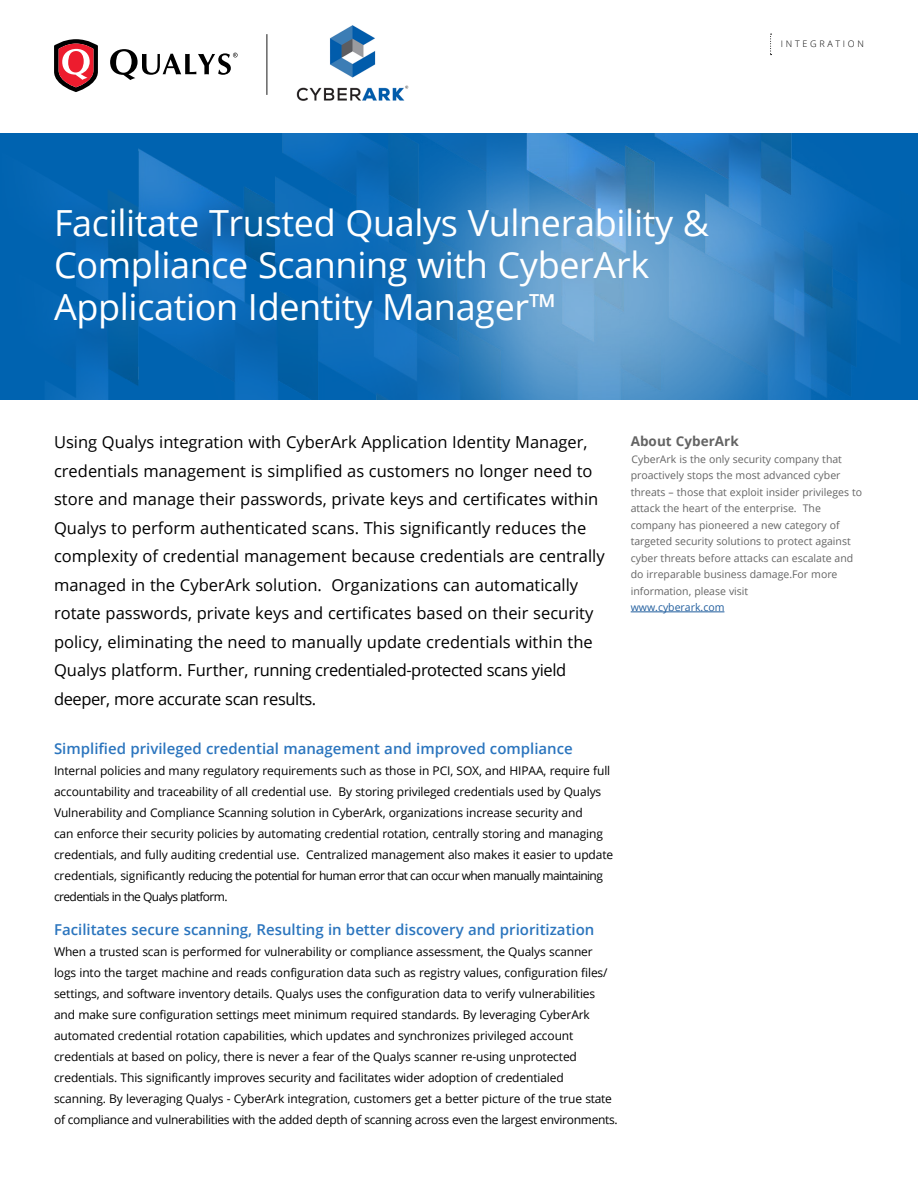
<style>
.page{position:relative;width:918px;height:1188px;background:#fff}
.page>*{position:absolute;margin:0;border:0;box-sizing:border-box;transform-origin:0 0}
.t1{font:36px/42px "Open Sans";letter-spacing:-.01em;color:#fff}
.t2{font:16.5px/28.5px "Open Sans";color:#000}
.t3{font:600 15px "Open Sans";color:#2b75be}
.t4{font:700 13.5px "Open Sans";letter-spacing:.005em;color:#646464}
.t5{font:12px/21px "Open Sans";letter-spacing:-.01em;color:#000}
.t6{font:10.5px/16.5px "Open Sans";color:#646464}
.t7{font:10.5px "Open Sans";color:#215e9e}
.t8{font:300 9px "Open Sans";letter-spacing:.3em;color:#000}
</style>
<div class="page">
<img style="left:296px;top:25px;width:113px;height:76px">
<svg style="left:770px;top:34px;width:2px;height:21px"></svg>
<svg style="left:54px;top:39px;width:44px;height:53px"></svg>
<svg style="left:110px;top:49px;width:128px;height:31px"></svg>
<hr style="left:631px;top:612px;width:93px;height:1px;background:#215e9e">
<hr style="left:266px;top:34px;width:1px;height:61px;background:#333">
<img style="left:3px;top:133px;width:915px;height:267px">
<h1 class="t1" style="left:54px;top:201px;width:657px">Facilitate Trusted Qualys Vulnerability &amp;<br>Compliance Scanning with CyberArk<br>Application Identity Manager™</h1>
<p class="t8" style="left:781px;top:38px;width:85px">INTEGRATION</p>
<p class="t2" style="left:54px;top:428px;width:552px">Using Qualys integration with CyberArk Application Identity Manager, credentials management is simplified as customers no longer need to store and manage their passwords, private keys and certificates within Qualys to perform authenticated scans. This significantly reduces the complexity of credential management because credentials are centrally managed in the CyberArk solution. Organizations can automatically rotate passwords, private keys and certificates based on their security policy, eliminating the need to manually update credentials within the Qualys platform. Further, running credentialed-protected scans yield deeper, more accurate scan results.</p>
<p class="t3" style="left:54px;top:739px;width:520px">Simplified privileged credential management and improved compliance</p>
<p class="t5" style="left:54px;top:760px;width:561px">Internal policies and many regulatory requirements such as those in PCI, SOX, and HIPAA, require full accountability and traceability of all credential use. By storing privileged credentials used by Qualys Vulnerability and Compliance Scanning solution in CyberArk, organizations increase security and<br>can enforce their security policies by automating credential rotation, centrally storing and managing credentials, and fully auditing credential use. Centralized management also makes it easier to update credentials, significantly reducing the potential for human error that can occur when manually maintaining credentials in the Qualys platform.</p>
<p class="t3" style="left:54px;top:919px;width:542px">Facilitates secure scanning, Resulting in better discovery and prioritization</p>
<p class="t5" style="left:54px;top:941px;width:565px">When a trusted scan is performed for vulnerability or compliance assessment, the Qualys scanner logs into the target machine and reads configuration data such as registry values, configuration files/ settings, and software inventory details. Qualys uses the configuration data to verify vulnerabilities and make sure configuration settings meet minimum required standards. By leveraging CyberArk automated credential rotation capabilities, which updates and synchronizes privileged account credentials at based on policy, there is never a fear of the Qualys scanner re-using unprotected credentials. This significantly improves security and facilitates wider adoption of credentialed scanning. By leveraging Qualys - CyberArk integration, customers get a better picture of the true state of compliance and vulnerabilities with the added depth of scanning across even the largest environments.</p>
<p class="t4" style="left:631px;top:432px;width:110px">About CyberArk</p>
<p class="t6" style="left:631px;top:450px;width:233px">CyberArk is the only security company that proactively stops the most advanced cyber threats – those that exploit insider privileges to attack the heart of the enterprise. The company has pioneered a new category of targeted security solutions to protect against cyber threats before attacks can escalate and do irreparable business damage.For more information, please visit</p>
<p class="t7" style="left:631px;top:600px;width:95px">www.cyberark.com</p>
</div>
